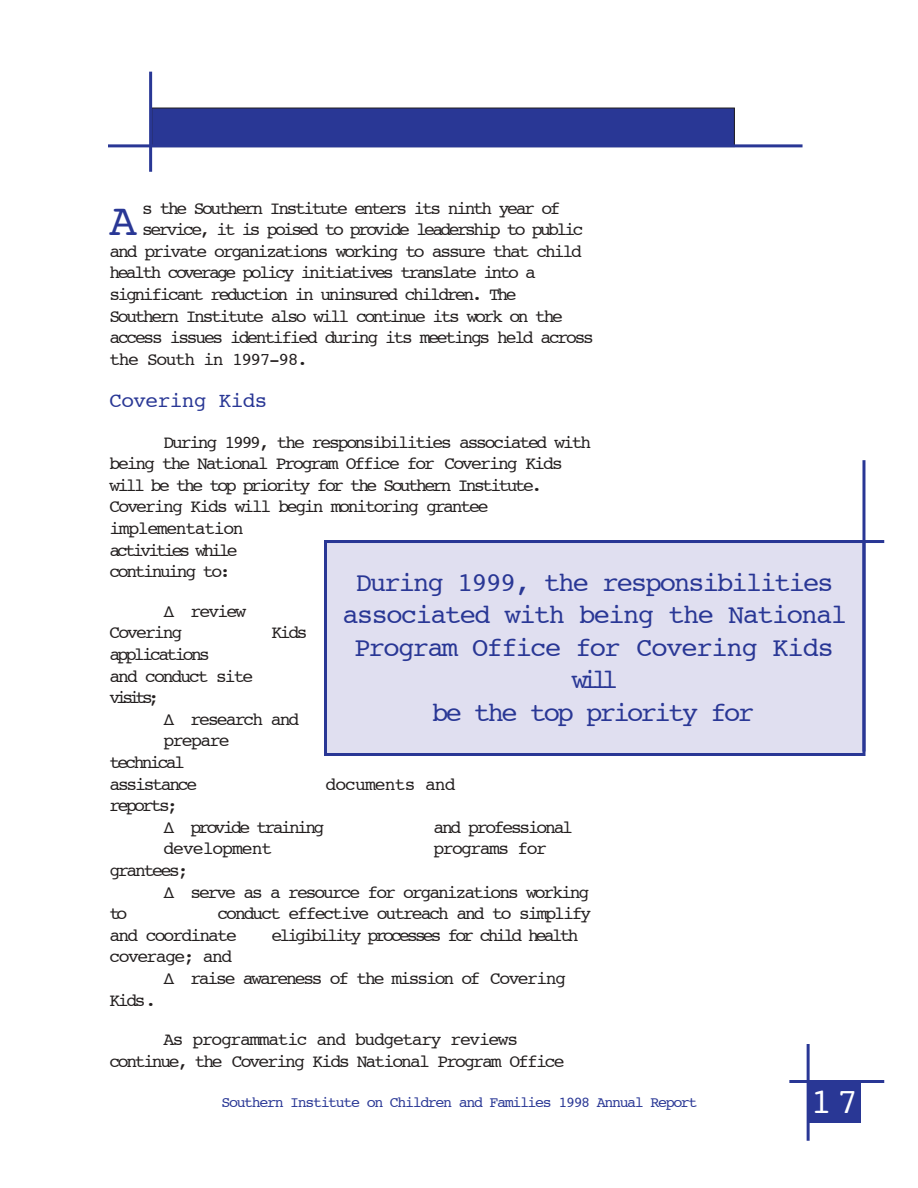
<style>
.page{position:relative;width:918px;height:1188px;background:#fff}
.page>*{position:absolute;margin:0;border:0;box-sizing:border-box;transform-origin:0 0}
.t1{font:45.3px "Courier";color:#293795}
.t2{font:36px "Courier";color:#fff}
.t3{font:27px/32.4px "Courier";letter-spacing:-.06em;color:#293795;text-align:center}
.t4{font:21px "Courier";letter-spacing:-.025em;color:#293795}
.t5{font:18px/21.6px "Courier";letter-spacing:-.12em;color:#231f1f}
.t6{font:18px/21.6px "Courier";letter-spacing:-.145em;color:#231f1f}
.t7{font:18px "Courier";letter-spacing:-.085em;color:#231f1f}
.t8{font:18px "Courier";letter-spacing:-.14em;color:#231f1f}
.t9{font:18px "Courier";letter-spacing:-.16em;color:#231f1f}
.t10{font:18px "Courier";letter-spacing:-.05em;color:#231f1f}
.t11{font:18px "Courier";letter-spacing:-.055em;color:#231f1f}
.t12{font:18px "Courier";letter-spacing:-.15em;color:#231f1f}
.t13{font:15px "Courier";letter-spacing:-.095em;color:#293795}
.s1{font-style:inherit}
</style>
<div class="page">
<div style="left:809px;top:1082px;width:52px;height:41px;background:#293795"></div>
<hr style="left:807px;top:1044px;width:3px;height:97px;background:#293795">
<hr style="left:789px;top:1080px;width:95px;height:3px;background:#293795">
<div style="left:152px;top:108px;width:582px;height:39px;background:#293795"></div>
<div style="left:151px;top:108px;width:584px;height:39px;border:1px solid #231f1f"></div>
<hr style="left:149px;top:72px;width:3px;height:100px;background:#293795">
<hr style="left:108px;top:144px;width:695px;height:3px;background:#293795">
<div style="left:326px;top:542px;width:538px;height:212px;background:#e0dff0"></div>
<div style="left:324px;top:540px;width:542px;height:216px;border:3px solid #293795"></div>
<hr style="left:862px;top:460px;width:3px;height:292px;background:#293795">
<hr style="left:326px;top:540px;width:558px;height:3px;background:#293795">
<h1 class="t1" style="left:110px;top:201px;width:29px">A</h1>
<p class="t5" style="left:142px;top:198px;width:420px">s the Southern Institute enters its ninth year of</p>
<p class="t6" style="left:142px;top:220px;width:443px">service, it is poised to provide leadership to public</p>
<p class="t5" style="left:110px;top:242px;width:474px">and private organizations working to assure that child</p>
<p class="t8" style="left:110px;top:265px;width:428px">health coverage policy initiatives translate into a</p>
<p class="t5" style="left:110px;top:285px;width:409px">significant reduction in uninsured children. The</p>
<p class="t5" style="left:110px;top:306px;width:455px">Southern Institute also will continue its work on the</p>
<p class="t5" style="left:110px;top:328px;width:486px">access issues identified during its meetings held across</p>
<p class="t7" style="left:110px;top:351px;width:200px">the South in 1997-98.</p>
<p class="t4" style="left:110px;top:391px;width:159px">Covering Kids</p>
<p class="t5" style="left:110px;top:432px;width:483px;text-indent:54px">During 1999, the responsibilities associated with being the National Program Office for Covering Kids will be the top priority for the Southern Institute.<br>Covering Kids will begin monitoring grantee implementation<br>activities while<br>continuing to:</p>
<p class="t5" style="left:110px;top:602px;width:138px;text-indent:54px"><span class="s1">∆</span> review<br>Covering</p>
<h3 class="t3" style="left:342px;top:568px;width:506px">During 1999, the responsibilities associated with being the National<br>Program Office for Covering Kids will<br>be the top priority for</h3>
<p class="t5" style="left:272px;top:623px;width:38px">Kids</p>
<p class="t6" style="left:110px;top:645px;width:145px">applications<br>and conduct site visits;</p>
<p class="t5" style="left:164px;top:710px;width:137px"><span class="s1">∆</span> research and</p>
<p class="t7" style="left:164px;top:733px;width:68px">prepare</p>
<p class="t12" style="left:110px;top:755px;width:77px">technical</p>
<p class="t5" style="left:110px;top:774px;width:89px">assistance</p>
<p class="t10" style="left:326px;top:776px;width:132px">documents and</p>
<p class="t6" style="left:164px;top:796px;width:162px;text-indent:-54px">reports;<br><span class="s1">∆</span> provide training</p>
<p class="t5" style="left:434px;top:818px;width:141px">and professional</p>
<p class="t11" style="left:164px;top:841px;width:110px">development</p>
<p class="t7" style="left:434px;top:841px;width:115px">programs for</p>
<p class="t5" style="left:110px;top:861px;width:81px">grantees;</p>
<p class="t5" style="left:164px;top:882px;width:427px"><span class="s1">∆</span> serve as a resource for organizations working</p>
<p class="t5" style="left:110px;top:904px;width:19px">to</p>
<p class="t5" style="left:110px;top:904px;width:483px;text-indent:108px">conduct effective outreach and to simplify and coordinate</p>
<p class="t9" style="left:272px;top:927px;width:309px">eligibility processes for child health</p>
<p class="t7" style="left:110px;top:949px;width:124px">coverage; and</p>
<p class="t5" style="left:164px;top:969px;width:404px"><span class="s1">∆</span> raise awareness of the mission of Covering</p>
<p class="t5" style="left:110px;top:990px;width:48px">Kids.</p>
<p class="t5" style="left:110px;top:1030px;width:457px;text-align:center">As programmatic and budgetary reviews<br>continue, the Covering Kids National Program Office</p>
<p class="t13" style="left:222px;top:1096px;width:478px">Southern Institute on Children and Families 1998 Annual Report</p>
<h2 class="t2" style="left:810px;top:1086px;width:49px">17</h2>
</div>
